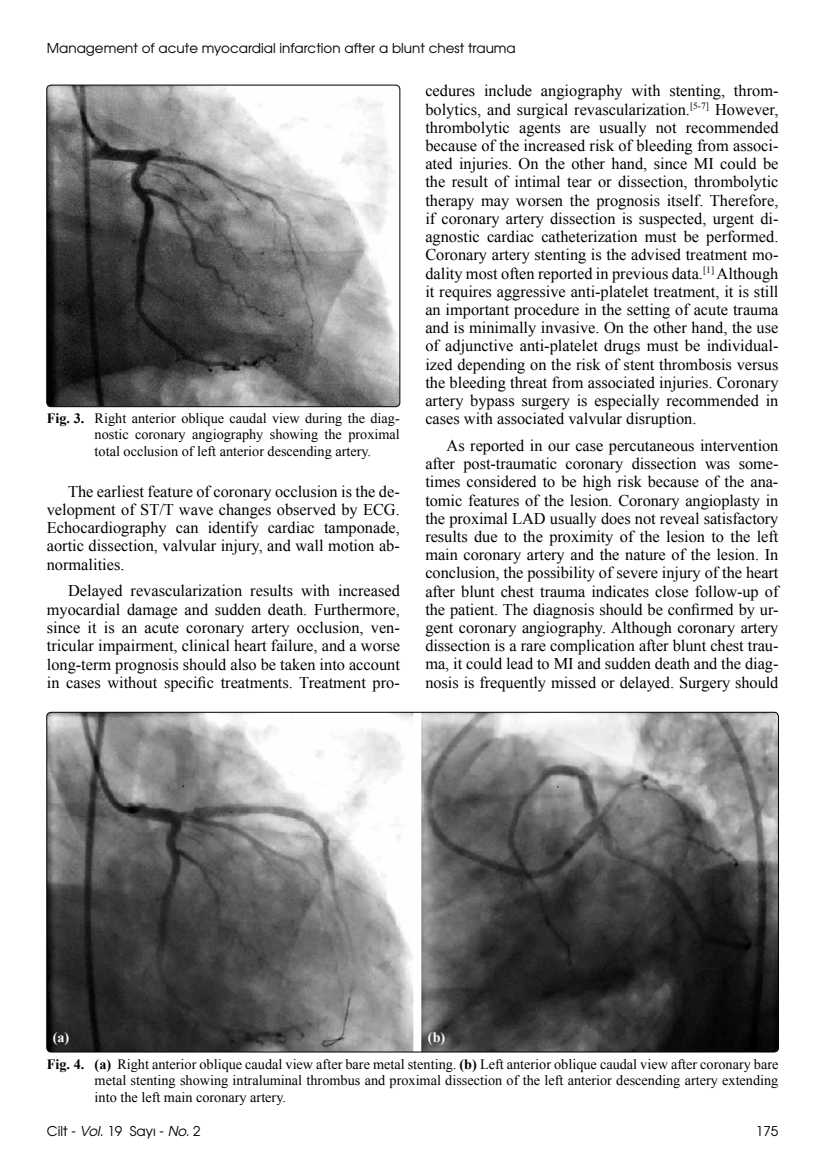
<style>
.page{position:relative;width:838px;height:1170px;background:#fff}
.page>*{position:absolute;margin:0;border:0;box-sizing:border-box;transform-origin:0 0}
.t1{font:16.35px/18.1px "Times New Roman";color:#000;text-align:justify}
.t2{font:14.25px/16.5px "Times New Roman";color:#000;text-align:justify}
.t3{font:700 14.25px "Times New Roman";color:#fff}
.t4{font:13.5px "Avant Garde Tr";color:#000}
.s1{font-weight:700}
.s2{font-family:"Avant Garde Italic Tr"}
</style>
<div class="page">
<img style="left:47px;top:85px;width:353px;height:321px">
<div style="left:47px;top:85px;width:353px;height:322px;border:1px solid #000;border-radius:4px"></div>
<img style="left:47px;top:712px;width:366px;height:339px">
<img style="left:421px;top:712px;width:357px;height:339px">
<p class="t4" style="left:47px;top:39px;width:470px">Management of acute myocardial infarction after a blunt chest trauma</p>
<p class="t2" style="left:95px;top:409px;width:307px;text-indent:-48px"><span class="s1">Fig. 3.</span> Right anterior oblique caudal view during the diag&shy;nostic coronary angiography showing the proximal total occlusion of left anterior descending artery.</p>
<p class="t1" style="left:47px;top:481px;width:354px;text-indent:21px">The earliest feature of coronary occlusion is the de&shy;velopment of ST/T wave changes observed by ECG.<br>Echocardiography can identify cardiac tamponade, aortic dissection, valvular injury, and wall motion ab&shy;normalities.</p>
<p class="t1" style="left:47px;top:581px;width:355px;text-indent:21px">Delayed revascularization results with increased myocardial damage and sudden death. Furthermore, since it is an acute coronary artery occlusion, ven&shy;tricular impairment, clinical heart failure, and a worse long-term prognosis should also be taken into account in cases without specific treatments. Treatment pro-</p>
<p class="t1" style="left:425px;top:82px;width:355px">cedures include angiography with stenting, throm&shy;bolytics, and surgical revascularization.<sup>[5-7]</sup> However, thrombolytic agents are usually not recommended because of the increased risk of bleeding from associ&shy;ated injuries. On the other hand, since MI could be the result of intimal tear or dissection, thrombolytic therapy may worsen the prognosis itself. Therefore, if coronary artery dissection is suspected, urgent di&shy;agnostic cardiac catheterization must be performed.<br>Coronary artery stenting is the advised treatment mo&shy;dality most often reported in previous data.<sup>[1]</sup> Although it requires aggressive anti-platelet treatment, it is still an important procedure in the setting of acute trauma and is minimally invasive. On the other hand, the use of adjunctive anti-platelet drugs must be individual&shy;ized depending on the risk of stent thrombosis versus the bleeding threat from associated injuries. Coronary artery bypass surgery is especially recommended in cases with associated valvular disruption.</p>
<p class="t1" style="left:425px;top:436px;width:354px;text-indent:21px">As reported in our case percutaneous intervention after post-traumatic coronary dissection was some&shy;times considered to be high risk because of the ana&shy;tomic features of the lesion. Coronary angioplasty in the proximal LAD usually does not reveal satisfactory results due to the proximity of the lesion to the left main coronary artery and the nature of the lesion. In conclusion, the possibility of severe injury of the heart after blunt chest trauma indicates close follow-up of the patient. The diagnosis should be confirmed by ur&shy;gent coronary angiography. Although coronary artery dissection is a rare complication after blunt chest trau&shy;ma, it could lead to MI and sudden death and the diag&shy;nosis is frequently missed or delayed. Surgery should</p>
<p class="t3" style="left:53px;top:1027px;width:18px">(a)</p>
<p class="t3" style="left:428px;top:1027px;width:19px">(b)</p>
<p class="t2" style="left:95px;top:1055px;width:685px;text-indent:-48px"><span class="s1">Fig. 4. (a)</span> Right anterior oblique caudal view after bare metal stenting. <span class="s1">(b)</span> Left anterior oblique caudal view after coronary bare metal stenting showing intraluminal thrombus and proximal dissection of the left anterior descending artery extending into the left main coronary artery.</p>
<p class="t4" style="left:47px;top:1122px;width:155px">Cilt - <span class="s2">Vol.</span> 19 Sayı - <span class="s2">No.</span> 2</p>
<p class="t4" style="left:756px;top:1122px;width:24px">175</p>
</div>
